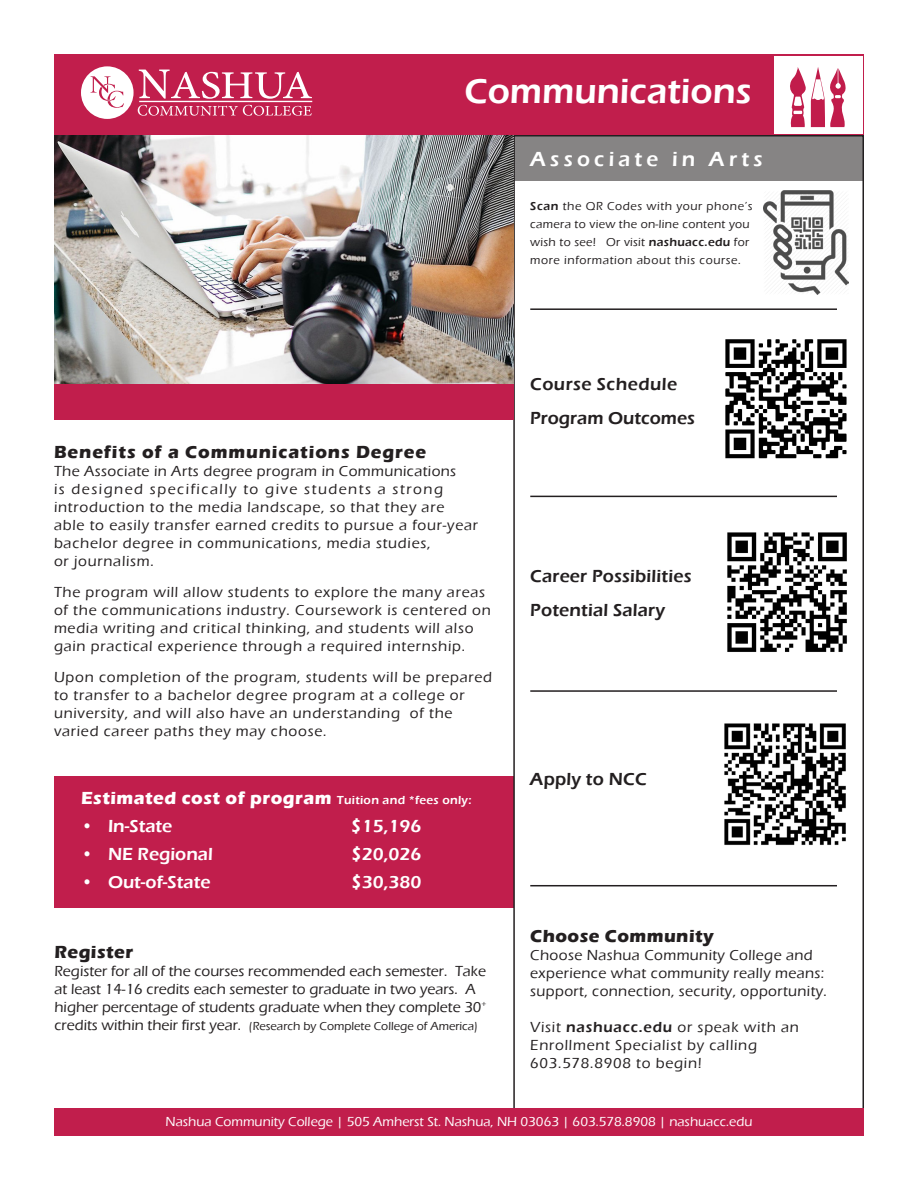
<style>
.page{position:relative;width:918px;height:1188px;background:#fff}
.page>*{position:absolute;margin:0;border:0;box-sizing:border-box;transform-origin:0 0}
.t1{font:600 36px "Eras ITC";color:#fff}
.t2{font:600 21px "Eras ITC";letter-spacing:.2em;color:#fff}
.t3{font:600 18px "Eras ITC";letter-spacing:.01em;color:#231f20}
.t4{font:600 18px "Eras ITC";color:#fff}
.t5{font:700 18px "Eras ITC";letter-spacing:.025em;color:#fff}
.t6{font:700 18px "Eras ITC";letter-spacing:.05em;color:#231f20}
.t7{font:700 18px "Eras ITC";letter-spacing:.025em;color:#231f20}
.t8{font:500 15px/18px "Eras ITC";letter-spacing:.05em;color:#231f20}
.t9{font:500 15px/18px "Eras ITC";color:#231f20}
.t10{font:500 15px/18px "Eras ITC";letter-spacing:.025em;color:#231f20}
.t11{font:500 13.5px "Eras ITC";color:#fff}
.t12{font:500 12px/18px "Eras ITC";letter-spacing:.05em;color:#231f20}
.t13{font:500 12px "Eras ITC";color:#231f20}
.s1{font-weight:600}
.s2{font-weight:600;font-size:12px}
.s3{font-size:15px}
</style>
<div class="page">
<div style="left:54px;top:776px;width:459px;height:132px;background:#c11e4c"></div>
<img style="left:54px;top:135px;width:459px;height:249px">
<div style="left:54px;top:54px;width:810px;height:81px;background:#c11e4c"></div>
<div style="left:774px;top:56px;width:88px;height:77px;background:#fff"></div>
<svg style="left:790px;top:67px;width:56px;height:60px"></svg>
<svg style="left:81px;top:66px;width:231px;height:53px"></svg>
<div style="left:55px;top:1109px;width:809px;height:27px;background:#c11e4c"></div>
<div style="left:514px;top:135px;width:350px;height:46px;background:#868484"></div>
<img style="left:763px;top:191px;width:85px;height:103px">
<hr style="left:530px;top:496px;width:307px;height:1px;background:#231f20">
<hr style="left:530px;top:308px;width:307px;height:2px;background:#231f20">
<hr style="left:530px;top:690px;width:307px;height:2px;background:#231f20">
<hr style="left:530px;top:885px;width:307px;height:1px;background:#231f20">
<img style="left:727px;top:532px;width:120px;height:120px">
<img style="left:725px;top:339px;width:122px;height:120px">
<img style="left:724px;top:723px;width:122px;height:122px">
<div style="left:54px;top:384px;width:459px;height:36px;background:#c11e4c"></div>
<p class="t1" style="left:464px;top:71px;width:289px">Communications</p>
<p class="t2" style="left:530px;top:147px;width:234px">Associate in Arts</p>
<p class="t12" style="left:530px;top:197px;width:224px"><span class="s1">Scan</span> the QR Codes with your phone’s camera to view the on-line content you wish to see! Or visit <span class="s1">nashuacc.edu</span> for more information about this course.</p>
<p class="t6" style="left:54px;top:442px;width:374px">Benefits of a Communications Degree</p>
<p class="t8" style="left:54px;top:462px;width:426px">The Associate in Arts degree program in Communications<br>is designed specifically to give students a strong introduction to the media landscape, so that they are able to easily transfer earned credits to pursue a four-year bachelor degree in communications, media studies,<br>or journalism.</p>
<p class="t8" style="left:54px;top:583px;width:438px">The program will allow students to explore the many areas of the communications industry. Coursework is centered on media writing and critical thinking, and students will also gain practical experience through a required internship.</p>
<p class="t8" style="left:54px;top:668px;width:440px">Upon completion of the program, students will be prepared to transfer to a bachelor degree program at a college or university, and will also have an understanding of the varied career paths they may choose.</p>
<p class="t5" style="left:81px;top:788px;width:392px">Estimated cost of program <span class="s2">Tuition and *fees only:</span></p>
<p class="t4" style="left:81px;top:816px;width:93px">• In-State</p>
<p class="t4" style="left:351px;top:816px;width:72px">$15,196</p>
<p class="t4" style="left:81px;top:844px;width:133px">• NE Regional</p>
<p class="t4" style="left:351px;top:844px;width:72px">$20,026</p>
<p class="t4" style="left:81px;top:871px;width:131px">• Out-of-State</p>
<p class="t4" style="left:351px;top:871px;width:72px">$30,380</p>
<p class="t7" style="left:55px;top:942px;width:80px">Register</p>
<p class="t9" style="left:55px;top:963px;width:434px">Register for all of the courses recommended each semester. Take at least 14-16 credits each semester to graduate in two years. A higher percentage of students graduate when they complete 30<sup>+</sup></p>
<p class="t13" style="left:55px;top:1020px;width:425px"><span class="s3">credits within their first year.</span> (Research by Complete College of America)</p>
<p class="t3" style="left:530px;top:373px;width:148px">Course Schedule</p>
<p class="t3" style="left:530px;top:408px;width:166px">Program Outcomes</p>
<p class="t3" style="left:530px;top:566px;width:163px">Career Possibilities</p>
<p class="t3" style="left:530px;top:599px;width:136px">Potential Salary</p>
<p class="t3" style="left:530px;top:769px;width:118px">Apply to NCC</p>
<p class="t7" style="left:530px;top:925px;width:185px">Choose Community</p>
<p class="t10" style="left:530px;top:946px;width:298px">Choose Nashua Community College and experience what community really means: support, connection, security, opportunity.</p>
<p class="t8" style="left:530px;top:1018px;width:270px">Visit <span class="s1">nashuacc.edu</span> or speak with an<br>Enrollment Specialist by calling<br>603.578.8908 to begin!</p>
<p class="t11" style="left:166px;top:1114px;width:588px">Nashua Community College | 505 Amherst St. Nashua, NH 03063 | 603.578.8908 | nashuacc.edu</p>
</div>
